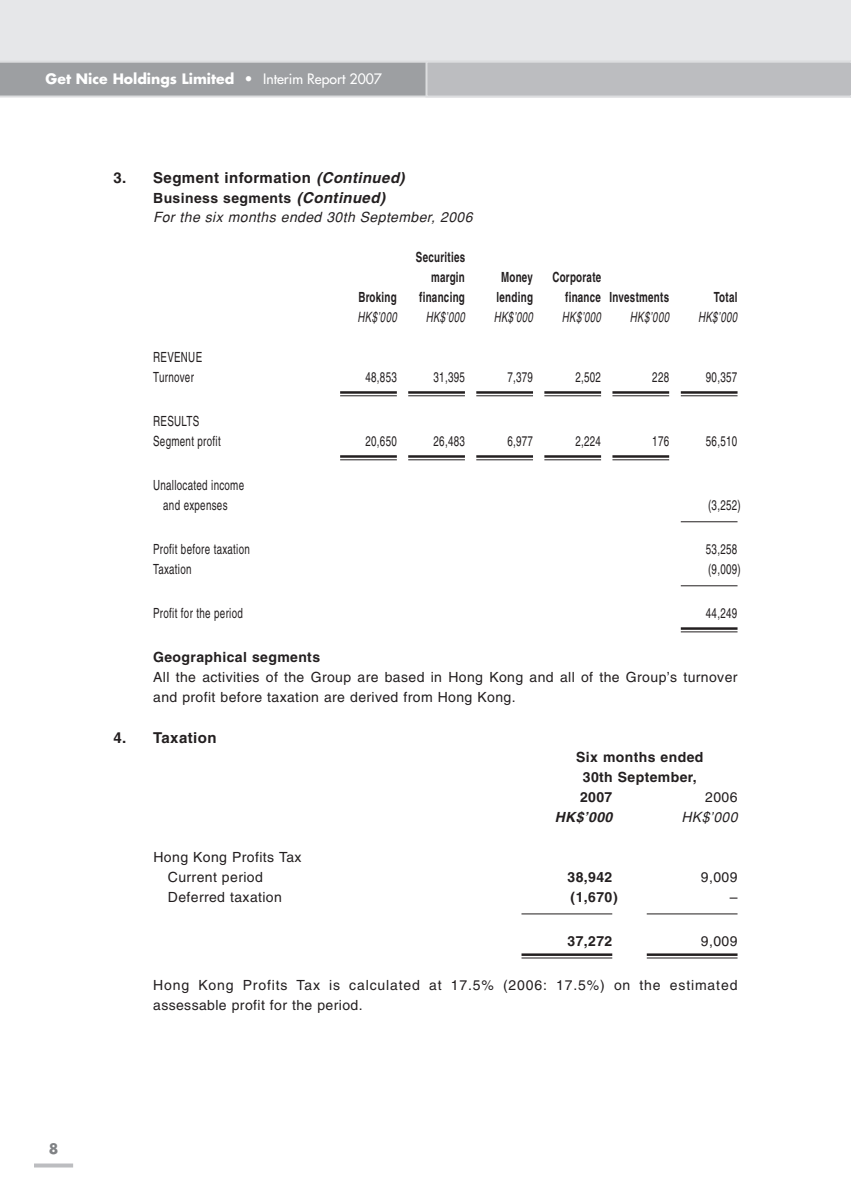
<style>
.page{position:relative;width:851px;height:1191px;background:#fff}
.page>*{position:absolute;margin:0;border:0;box-sizing:border-box;transform-origin:0 0}
.t1{font:700 15px "Helvetica";letter-spacing:.03em;color:#231f20}
.t2{font:14px/20px "Helvetica";letter-spacing:.03em;color:#231f20;scale:.7 1}
.t3{font:14px/20px "Helvetica";letter-spacing:.03em;color:#231f20}
.t4{font:14px/20px "Helvetica";letter-spacing:.06em;color:#231f20}
.t5{font:700 14px/20px "Helvetica";letter-spacing:.03em;color:#231f20;text-align:right;scale:.7 1}
.t6{font:italic 14px/19.2px "Helvetica";letter-spacing:.03em;color:#231f20}
.t7{font:700 14px/20px "Helvetica";letter-spacing:.03em;color:#231f20}
.t8{font:italic 14px "Helvetica";letter-spacing:.03em;color:#231f20;scale:.7 1}
.t9{font:700 14px "Futura";color:#fff}
.t10{font:italic 700 14px "Helvetica";color:#231f20}
.t11{font:700 14px "Futura";color:#808285}
.s1{font-weight:400}
.s2{font-style:italic}
.s3{font-weight:700;font-style:normal}
.s4{font-weight:700;font-size:15px}
</style>
<div class="page">
<div style="left:0;top:0;width:850px;height:78px;background:#e6e7e9"></div>
<svg style="left:34px;top:1163px;width:39px;height:4px"></svg>
<svg style="left:0;top:61px;width:851px;height:36px;background:#b0b2b5"></svg>
<hr style="left:340px;top:391px;width:57px;height:3px;background:#231f20">
<hr style="left:340px;top:395px;width:57px;height:1px;background:#231f20">
<hr style="left:408px;top:391px;width:57px;height:3px;background:#231f20">
<hr style="left:408px;top:395px;width:57px;height:1px;background:#231f20">
<hr style="left:476px;top:391px;width:57px;height:3px;background:#231f20">
<hr style="left:476px;top:395px;width:57px;height:1px;background:#231f20">
<hr style="left:544px;top:391px;width:57px;height:3px;background:#231f20">
<hr style="left:544px;top:395px;width:57px;height:1px;background:#231f20">
<hr style="left:612px;top:391px;width:57px;height:3px;background:#231f20">
<hr style="left:612px;top:395px;width:57px;height:1px;background:#231f20">
<hr style="left:680px;top:391px;width:57px;height:3px;background:#231f20">
<hr style="left:680px;top:395px;width:57px;height:1px;background:#231f20">
<hr style="left:340px;top:455px;width:57px;height:3px;background:#231f20">
<hr style="left:340px;top:459px;width:57px;height:1px;background:#231f20">
<hr style="left:408px;top:455px;width:57px;height:3px;background:#231f20">
<hr style="left:408px;top:459px;width:57px;height:1px;background:#231f20">
<hr style="left:476px;top:455px;width:57px;height:3px;background:#231f20">
<hr style="left:476px;top:459px;width:57px;height:1px;background:#231f20">
<hr style="left:544px;top:455px;width:57px;height:3px;background:#231f20">
<hr style="left:544px;top:459px;width:57px;height:1px;background:#231f20">
<hr style="left:612px;top:455px;width:57px;height:3px;background:#231f20">
<hr style="left:612px;top:459px;width:57px;height:1px;background:#231f20">
<hr style="left:680px;top:521px;width:57px;height:1px;background:#231f20">
<hr style="left:680px;top:585px;width:57px;height:1px;background:#231f20">
<hr style="left:680px;top:627px;width:57px;height:3px;background:#231f20">
<hr style="left:680px;top:631px;width:57px;height:1px;background:#231f20">
<hr style="left:521px;top:913px;width:91px;height:1px;background:#231f20">
<hr style="left:646px;top:913px;width:91px;height:1px;background:#231f20">
<hr style="left:521px;top:953px;width:91px;height:3px;background:#231f20">
<hr style="left:521px;top:957px;width:91px;height:1px;background:#231f20">
<hr style="left:646px;top:953px;width:91px;height:3px;background:#231f20">
<hr style="left:646px;top:957px;width:91px;height:1px;background:#231f20">
<p class="t9" style="left:45px;top:74px;width:338px">Get Nice Holdings Limited • <span class="s1">Interim Report 2007</span></p>
<p class="t1" style="left:113px;top:172px;width:292px">3. Segment information <span class="s2">(Continued)</span></p>
<p class="t6" style="left:153px;top:190px;width:321px"><span class="s3">Business segments</span> <span class="s4">(Continued)<br></span>For the six months ended 30th September, 2006</p>
<p class="t5" style="left:416px;top:249px;width:72px">Securities margin</p>
<p class="t5" style="left:501px;top:269px;width:47px">Money</p>
<p class="t5" style="left:552px;top:269px;width:72px">Corporate</p>
<p class="t2" style="left:153px;top:349px;width:72px">REVENUE<br>Turnover</p>
<p class="t2" style="left:153px;top:413px;width:98px">RESULTS<br>Segment profit</p>
<p class="t2" style="left:153px;top:477px;width:131px;text-align:center">Unallocated income and expenses</p>
<p class="t5" style="left:358px;top:289px;width:56px">Broking</p>
<p class="t5" style="left:419px;top:289px;width:67px">financing</p>
<p class="t5" style="left:496px;top:289px;width:54px">lending</p>
<p class="t5" style="left:565px;top:289px;width:150px">finance Investments</p>
<p class="t5" style="left:713px;top:289px;width:35px">Total</p>
<p class="t8" style="left:357px;top:312px;width:58px">HK$’000</p>
<p class="t8" style="left:425px;top:312px;width:58px">HK$’000</p>
<p class="t8" style="left:493px;top:312px;width:58px">HK$’000</p>
<p class="t8" style="left:561px;top:312px;width:58px">HK$’000</p>
<p class="t8" style="left:629px;top:312px;width:58px">HK$’000</p>
<p class="t8" style="left:698px;top:312px;width:58px">HK$’000</p>
<p class="t2" style="left:365px;top:369px;width:46px">48,853</p>
<p class="t2" style="left:433px;top:369px;width:46px">31,395</p>
<p class="t2" style="left:507px;top:369px;width:38px">7,379</p>
<p class="t2" style="left:575px;top:369px;width:38px">2,502</p>
<p class="t2" style="left:652px;top:369px;width:26px">228</p>
<p class="t2" style="left:705px;top:369px;width:46px">90,357</p>
<p class="t2" style="left:365px;top:433px;width:46px">20,650</p>
<p class="t2" style="left:433px;top:433px;width:46px">26,483</p>
<p class="t2" style="left:507px;top:433px;width:38px">6,977</p>
<p class="t2" style="left:575px;top:433px;width:38px">2,224</p>
<p class="t2" style="left:652px;top:433px;width:26px">176</p>
<p class="t2" style="left:705px;top:433px;width:46px">56,510</p>
<p class="t2" style="left:708px;top:497px;width:48px">(3,252)</p>
<p class="t2" style="left:153px;top:541px;width:140px">Profit before taxation</p>
<p class="t2" style="left:705px;top:541px;width:46px">53,258</p>
<p class="t2" style="left:153px;top:561px;width:56px">Taxation</p>
<p class="t2" style="left:708px;top:561px;width:48px">(9,009)</p>
<p class="t2" style="left:153px;top:605px;width:130px">Profit for the period</p>
<p class="t2" style="left:705px;top:605px;width:46px">44,249</p>
<p class="t7" style="left:153px;top:649px;width:168px">Geographical segments</p>
<p class="t3" style="left:153px;top:669px;width:585px">All the activities of the Group are based in Hong Kong and all of the Group’s turnover and profit before taxation are derived from Hong Kong.</p>
<p class="t1" style="left:113px;top:732px;width:105px">4. Taxation</p>
<p class="t7" style="left:576px;top:749px;width:129px">Six months ended<br>30th September,<br>2007</p>
<p class="t3" style="left:705px;top:789px;width:34px">2006</p>
<p class="t3" style="left:168px;top:849px;width:135px;text-indent:-14px">Hong Kong Profits Tax<br>Current period</p>
<p class="t10" style="left:554px;top:809px;width:59px">HK$’000</p>
<p class="t6" style="left:681px;top:809px;width:58px">HK$’000</p>
<p class="t7" style="left:567px;top:869px;width:46px">38,942</p>
<p class="t3" style="left:700px;top:869px;width:38px">9,009</p>
<p class="t11" style="left:49px;top:1144px;width:11px">8</p>
<p class="t3" style="left:168px;top:889px;width:115px">Deferred taxation</p>
<p class="t7" style="left:570px;top:889px;width:49px">(1,670 )</p>
<p class="t3" style="left:729px;top:889px;width:9px">–</p>
<p class="t7" style="left:567px;top:933px;width:46px">37,272</p>
<p class="t3" style="left:700px;top:933px;width:38px">9,009</p>
<p class="t4" style="left:153px;top:977px;width:585px">Hong Kong Profits Tax is calculated at 17.5% (2006: 17.5%) on the estimated assessable profit for the period.</p>
</div>
